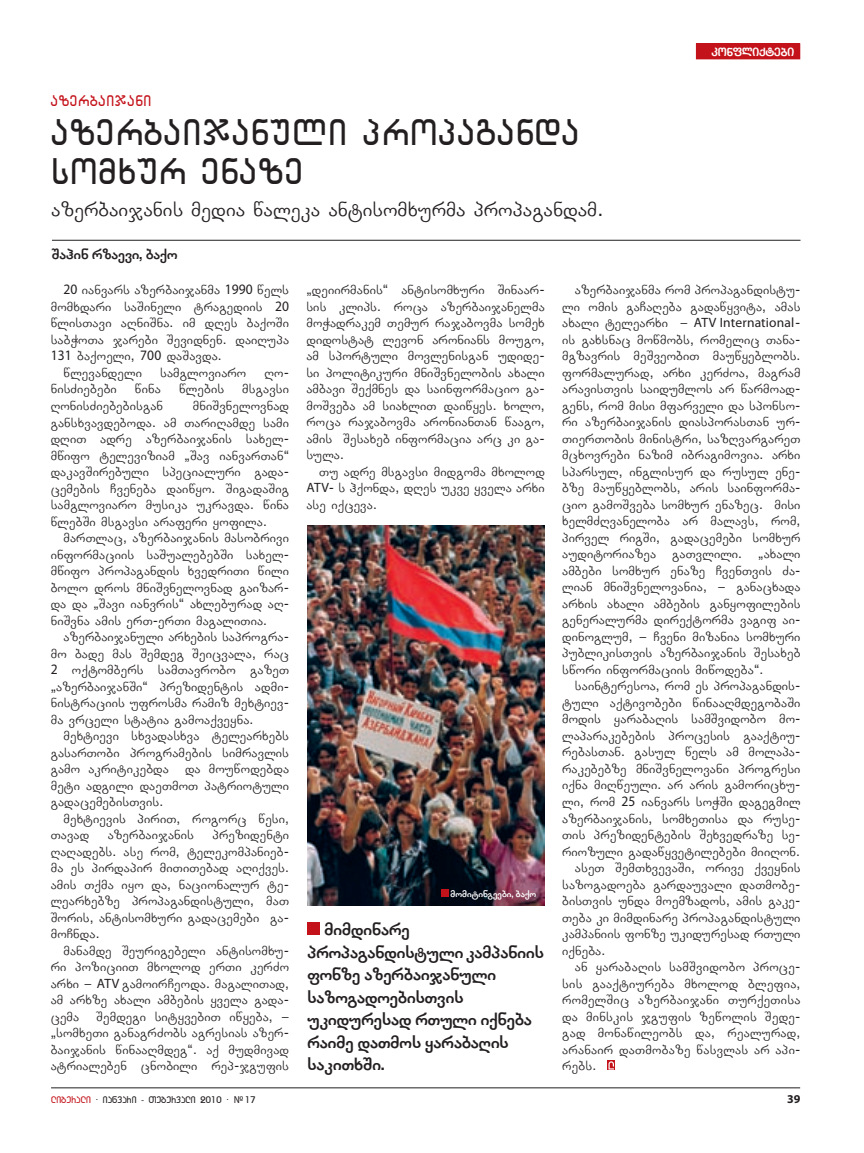
<style>
.page{position:relative;width:864px;height:1153px;background:#fff}
.page>*{position:absolute;margin:0;border:0;box-sizing:border-box;transform-origin:0 0}
.t1{font:36px/39px "Sanet";letter-spacing:-.01em;color:#231f20}
.t2{font:21px "A Kolkhety N";color:#231f20}
.t3{font:700 18px/22.5px "A Kolkhety N";color:#231f20}
.t4{font:700 15px "A Kolkhety N";color:#231f20}
.t5{font:15px "Sanet";color:#c4121a}
.t6{font:13.5px/16.5px "A Kolkhety N";letter-spacing:.01em;color:#231f20;text-align:justify}
.t7{font:13.5px "Myriad Pro";letter-spacing:.01em;color:#231f20}
.t8{font:700 12px "A Kolkhety M";letter-spacing:-.01em;color:#fff}
.t9{font:700 12px "Myriad Pro";color:#231f20}
.t10{font:10.5px "Bauhaus Mtavruli Thin A";color:#231f20}
.t11{font:10.5px "Bauhaus Mtavruli Thin A";color:#c4121a}
.t12{font:700 9.75px "A Kolkhety N";color:#fff}
.s1{font-family:"A Kolkhety N"}
.s2{font-family:"Myriad Pro"}
</style>
<div class="page">
<div style="left:696px;top:44px;width:103px;height:15px;background:#c4121a"></div>
<div style="left:695px;top:43px;width:104px;height:16px;border:1px solid #c4121a"></div>
<hr style="left:52px;top:240px;width:748px;height:1px;background:#231f20">
<svg style="left:607px;top:1060px;width:7px;height:10px"></svg>
<svg style="left:608px;top:1061px;width:5px;height:8px"></svg>
<img style="left:307px;top:525px;width:237px;height:380px">
<div style="left:307px;top:922px;width:13px;height:13px;background:#c4121a"></div>
<div style="left:441px;top:889px;width:7px;height:7px;background:#c4121a"></div>
<hr style="left:51px;top:1087px;width:748px;height:1px;background:#231f20">
<p class="t8" style="left:711px;top:46px;width:84px">KONFLIQTEBI</p>
<p class="t5" style="left:50px;top:94px;width:103px">AZERBAIJANI</p>
<h1 class="t1" style="left:50px;top:113px;width:531px">AZERBAIJANULI PROPAGANDA<br>SOMXUR ENAZE</h1>
<h2 class="t2" style="left:51px;top:199px;width:553px">AZERBAIJANIS MEDIA WALEKA ANTISOMXURMA PROPAGANDAM.</h2>
<p class="t4" style="left:52px;top:246px;width:127px">SAHIN RZAEVI, BAQO</p>
<p class="t6" style="left:63px;top:283px;width:227px">20 IANVARS AZERBAIJANMA 1990 WELS</p>
<p class="t6" style="left:51px;top:299px;width:240px">MOMXDARI SASINELI TRAGEDIIS 20</p>
<p class="t6" style="left:51px;top:316px;width:240px">WLISTAVI ARNISNA. IM DRES BAQOSI</p>
<p class="t6" style="left:51px;top:332px;width:240px">SABWOTA JAREBI SEVIDNEN. DAIRUPA</p>
<p class="t6" style="left:51px;top:349px;width:172px">131 BAQOELI, 700 DASAVDA.</p>
<p class="t6" style="left:63px;top:365px;width:80px">WLEVANDELI</p>
<p class="t6" style="left:160px;top:365px;width:87px">SAMGLOVIARO</p>
<p class="t6" style="left:264px;top:365px;width:26px">RO-</p>
<p class="t6" style="left:51px;top:382px;width:68px">NISZIEBEBI</p>
<p class="t6" style="left:135px;top:382px;width:27px">WINA</p>
<p class="t6" style="left:179px;top:382px;width:47px">WLEBIS</p>
<p class="t6" style="left:242px;top:382px;width:48px">MSGAVSI</p>
<p class="t6" style="left:51px;top:398px;width:114px">RONISZIEBEBISGAN</p>
<p class="t6" style="left:562px;top:282px;width:240px;text-align:right">AZERBAIJANMA ROM PROPAGANDISTU-<br>LI OMIS GACAREBA GADAWYVITA, AMAS</p>
<p class="t7" style="left:562px;top:314px;width:240px"><span class="s1">AXALI TELEARXI _</span> ATV International<span class="s1">-</span></p>
<p class="t6" style="left:562px;top:332px;width:240px">IS GAXSNAC MOWMOBS, ROMELIC TANA-MGZAVRIS MESVEOBIT MAUWYEBLOBS.<br>FORMALURAD, ARXI KERZOA, MAGRAM ARAVISTVIS SAIDUMLOS AR WARMOAD-GENS, ROM MISI MFARVELI DA SPONSO-RI AZERBAIJANIS DIASPORASTAN UR-TIERTOBIS MINISTRI, SAZRVARGARET MCXOVREBI NAZIM IBRAGIMOVIA. ARXI SPARSUL, INGLISUR DA RUSUL ENE-BZE MAUWYEBLOBS, ARIS SAINFORMA-CIO GAMOSVEBA SOMXUR ENAZEC. MISI XELMZRVANELOBA AR MALAVS, ROM, PIRVEL RIGSI, GADACEMEBI SOMXUR AUDITORIAZEA GATVLILI. `AXALI AMBEBI SOMXUR ENAZE CVENTVIS ZA-LIAN MNISVNELOVANIA, _ GANACXADA ARXIS AXALI AMBEBIS GANYOFILEBIS GENERALURMA DIREQTORMA VAGIF AI-DINOGLUM, _ CVENI MIZANIA SOMXURI PUBLIKISTVIS AZERBAIJANIS SESAXEB SWORI INFORMACIIS MIWODEBA~.</p>
<p class="t6" style="left:574px;top:678px;width:227px">SAINTERESOA, ROM ES PROPAGANDIS-</p>
<p class="t6" style="left:562px;top:695px;width:240px">TULI AQTIVOBEBI WINAARMDEGOBASI</p>
<p class="t6" style="left:562px;top:711px;width:240px">MODIS YARABARIS SAMSVIDOBO MO-</p>
<p class="t6" style="left:562px;top:728px;width:240px">LAPARAKEBEBIS PROCESIS GAAQTIU-</p>
<p class="t6" style="left:562px;top:744px;width:240px">REBASTAN. GASUL WELS AM MOLAPA-</p>
<p class="t6" style="left:562px;top:761px;width:240px">RAKEBEBZE MNISVNELOVANI PROGRESI</p>
<p class="t6" style="left:562px;top:777px;width:240px">IQNA MIRWEULI. AR ARIS GAMORICXU-</p>
<p class="t6" style="left:562px;top:794px;width:240px">LI, ROM 25 IANVARS SOWSI DAGEGMIL</p>
<p class="t6" style="left:562px;top:810px;width:240px">AZERBAIJANIS, SOMXETISA DA RUSE-</p>
<p class="t6" style="left:562px;top:827px;width:240px">TIS PREZIDENTEBIS SEXVEDRAZE SE-</p>
<p class="t6" style="left:562px;top:843px;width:239px">RIOZULI GADAWYVETILEBEBI MIIRON.</p>
<p class="t6" style="left:574px;top:860px;width:227px">ASET SEMTXVEVASI, ORIVE QVEYNIS</p>
<p class="t6" style="left:562px;top:876px;width:240px">SAZOGADOEBA GARDAUVALI DATMOBE-</p>
<p class="t6" style="left:562px;top:893px;width:240px">BISTVIS UNDA MOEMZADOS, AMIS GAKE-</p>
<p class="t6" style="left:562px;top:909px;width:240px">TEBA KI MIMDINARE PROPAGANDISTULI</p>
<p class="t6" style="left:562px;top:926px;width:240px">KAMPANIIS FONZE UKIDURESAD RTULI</p>
<p class="t6" style="left:562px;top:942px;width:45px">IQNEBA.</p>
<p class="t6" style="left:574px;top:959px;width:227px">AN YARABARIS SAMSVIDOBO PROCE-</p>
<p class="t6" style="left:562px;top:975px;width:240px">SIS GAAQTIUREBA MXOLOD BLEFIA,</p>
<p class="t6" style="left:562px;top:992px;width:240px">ROMELSIC AZERBAIJANI TURQETISA</p>
<p class="t6" style="left:562px;top:1008px;width:240px">DA MINSKIS JGUFIS ZEWOLIS SEDE-</p>
<p class="t6" style="left:562px;top:1025px;width:240px">GAD MONAWILEOBS DA, REALURAD,</p>
<p class="t6" style="left:562px;top:1041px;width:240px">ARANAIR DATMOBAZE WASVLAS AR API-</p>
<p class="t6" style="left:562px;top:1058px;width:36px">REBS.</p>
<p class="t6" style="left:306px;top:282px;width:240px">`DEIIRMANIS~ ANTISOMXURI SINAAR-SIS KLIPS. ROCA AZERBAIJANELMA MOWADRAKEM TEMUR RAJABOVMA SOMEX DIDOSTAT LEVON ARONIANS MOUGO, AM SPORTULI MOVLENISGAN UDIDE-SI POLITIKURI MNISVNELOBIS AXALI AMBAVI SEQMNES DA SAINFORMACIO GA-MOSVEBA AM SIAXLIT DAIWYES. XOLO, ROCA RAJABOVMA ARONIANTAN WAAGO, AMIS SESAXEB INFORMACIA ARC KI GA-SULA.</p>
<p class="t6" style="left:306px;top:464px;width:240px;text-indent:13px">TU ADRE MSGAVSI MIDGOMA MXOLOD <span class="s2">ATV</span>- S HQONDA, DRES UKVE YVELA ARXI ASE IQCEVA.</p>
<p class="t6" style="left:51px;top:398px;width:240px;text-indent:142px">MNISVNELOVNAD GANSXVAVDEBODA. AM TARIRAMDE SAMI DRIT ADRE AZERBAIJANIS SAXEL-MWIFO TELEVIZIAM `SAV IANVARTAN~ DAKAVSIREBULI SPECIALURI GADA-CEMEBIS CVENEBA DAIWYO. SIGADASIG SAMGLOVIARO MUSIKA UKRAVDA. WINA WLEBSI MSGAVSI ARAFERI YOFILA.</p>
<p class="t6" style="left:51px;top:530px;width:240px;text-indent:13px">MARTLAC, AZERBAIJANIS MASOBRIVI INFORMACIIS SASUALEBEBSI SAXEL-MWIFO PROPAGANDIS XVEDRITI WILI BOLO DROS MNISVNELOVNAD GAIZAR-DA DA `SAVI IANVRIS~ AXLEBURAD AR-NISVNA AMIS ERT-ERTI MAGALITIA.</p>
<p class="t6" style="left:51px;top:629px;width:240px;text-indent:13px">AZERBAIJANULI ARXEBIS SAPROGRA-MO BADE MAS SEMDEG SEICVALA, RAC 2 OQTOMBERS SAMTAVROBO GAZET `AZERBAIJANSI~ PREZIDENTIS ADMI-NISTRACIIS UFROSMA RAMIZ MEXTIEV-MA VRCELI STATIA GAMOAQVEYNA.</p>
<p class="t6" style="left:51px;top:728px;width:240px;text-indent:13px">MEXTIEVI SXVADASXVA TELEARXEBS GASARTOBI PROGRAMEBIS SIMRAVLIS GAMO AKRITIKEBDA DA MOUWODEBDA METI ADGILI DAETMOT PATRIOTULI GADACEMEBISTVIS.</p>
<p class="t6" style="left:51px;top:810px;width:240px;text-indent:13px">MEXTIEVIS PIRIT, ROGORC WESI,<br>TAVAD</p>
<p class="t6" style="left:51px;top:827px;width:240px;text-indent:162px">PREZIDENTI RARADEBS. ASE ROM, TELEKOMPANIEB-MA ES PIRDAPIR MITITEBAD ARIQVES.<br>AMIS TQMA IYO DA, NACIONALUR TE-LEARXEBZE PROPAGANDISTULI, MAT SORIS, ANTISOMXURI GADACEMEBI GA-MOCNDA.</p>
<p class="t6" style="left:51px;top:942px;width:240px;text-indent:13px">MANAMDE SEURIGEBELI ANTISOMXU-RI POZICIIT MXOLOD ERTI KERZO ARXI _ <span class="s2">ATV</span> GAMOIRCEODA. MAGALITAD, AM ARXZE AXALI AMBEBIS YVELA GADA-CEMA</p>
<p class="t6" style="left:108px;top:827px;width:88px">AZERBAIJANIS</p>
<p class="t12" style="left:450px;top:888px;width:87px">MOMITINGEEBI, BAQO</p>
<h3 class="t3" style="left:307px;top:919px;width:237px;text-indent:17px">MIMDINARE<br>PROPAGANDISTULI KAMPANIIS<br>FONZE AZERBAIJANULI<br>SAZOGADOEBISTVIS<br>UKIDURESAD RTULI IQNEBA<br>RAIME DATMOS YARABARIS<br>SAKITXSI.</h3>
<p class="t6" style="left:51px;top:1008px;width:240px;text-indent:45px">SEMDEGI SITYVEBIT IWYEBA, _ `SOMXETI GANAGRZOBS AGRESIAS AZER-BAIJANIS WINAARMDEG~. AQ MUDMIVAD ATRIALEBEN CNOBILI REP-JGUFIS</p>
<p class="t11" style="left:51px;top:1094px;width:41px">LIBERALI</p>
<p class="t9" style="left:786px;top:1091px;width:15px">39</p>
<p class="t10" style="left:96px;top:1094px;width:161px">. IANVARI - TEBERVALI 2010 . <span class="s2">№</span> 17</p>
</div>
